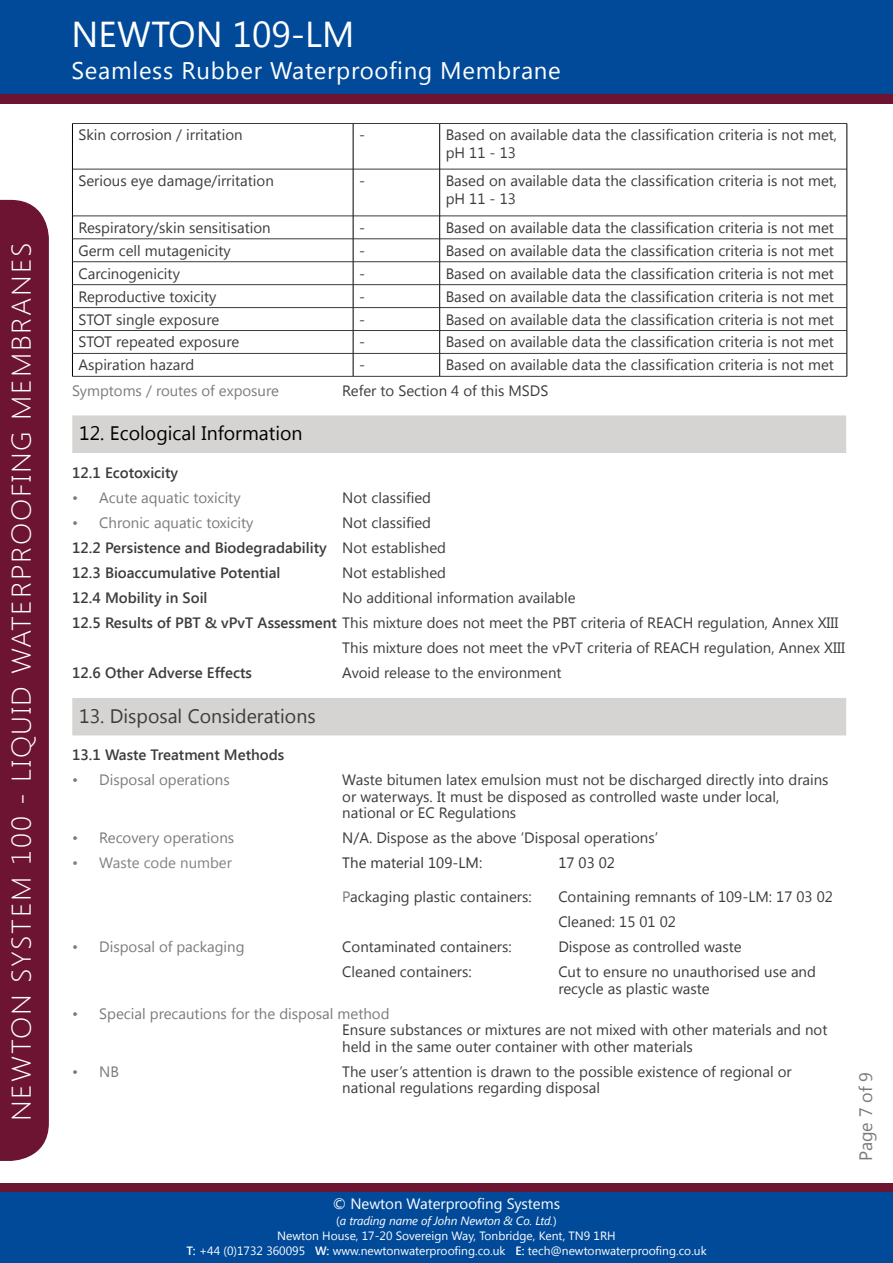
<style>
.page{position:relative;width:893px;height:1263px;background:#fff}
.page>*{position:absolute;margin:0;border:0;box-sizing:border-box;transform-origin:0 0}
.t1{font:36px "Segoe UI";color:#fff}
.t2{font:300 27px "Segoe UI";letter-spacing:.06em;color:#fff;scale:1.08 1}
.t3{font:24px "Segoe UI";letter-spacing:.03em;color:#fff}
.t4{font:19.5px "Segoe UI";color:#3c3c3b}
.t5{font:19.5px "Segoe UI";color:#000}
.t6{font:18px "Segoe UI";letter-spacing:-.01em;color:#7b7b7b}
.t7{font:15px/16.5px "Segoe UI";color:#3c3c3b}
.t8{font:600 15px/25px "Segoe UI";color:#3c3c3b}
.t9{font:15px "Segoe UI";color:#7b7b7b}
.t10{font:15px "Segoe UI";color:#fff}
.t11{font:15px "Segoe UI";color:#353535}
.t12{font:15px "Segoe UI";color:#828282}
.t13{font:12px/15.6px "Segoe UI";color:#fff;text-align:center}
.s1{font-weight:400}
.s2{font-weight:600}
.s3{color:#7b7b7b}
.s4{font-style:italic}
</style>
<div class="page">
<div style="left:0;top:200px;width:49px;height:961px;background:#6d1432"></div>
<div style="left:0;top:1191px;width:893px;height:72px;background:#014a99"></div>
<div style="left:0;top:1183px;width:893px;height:8px;background:#6d1432"></div>
<div style="left:0;top:0;width:893px;height:94px;background:#014a99"></div>
<div style="left:0;top:94px;width:893px;height:9px;background:#6d1432"></div>
<div style="left:72px;top:415px;width:774px;height:38px;background:#d5d4d3"></div>
<div style="left:72px;top:698px;width:774px;height:37px;background:#d5d4d3"></div>
<hr style="left:72px;top:123px;width:281px;height:1px;background:#3c3c3b">
<hr style="left:353px;top:123px;width:87px;height:1px;background:#3c3c3b">
<hr style="left:440px;top:123px;width:407px;height:1px;background:#3c3c3b">
<hr style="left:73px;top:169px;width:280px;height:1px;background:#3c3c3b">
<hr style="left:353px;top:169px;width:86px;height:1px;background:#3c3c3b">
<hr style="left:440px;top:169px;width:407px;height:1px;background:#3c3c3b">
<hr style="left:73px;top:216px;width:280px;height:1px;background:#3c3c3b">
<hr style="left:353px;top:216px;width:86px;height:1px;background:#3c3c3b">
<hr style="left:440px;top:216px;width:407px;height:1px;background:#3c3c3b">
<hr style="left:73px;top:239px;width:280px;height:1px;background:#3c3c3b">
<hr style="left:353px;top:239px;width:86px;height:1px;background:#3c3c3b">
<hr style="left:440px;top:239px;width:407px;height:1px;background:#3c3c3b">
<hr style="left:73px;top:261px;width:280px;height:1px;background:#3c3c3b">
<hr style="left:353px;top:261px;width:86px;height:1px;background:#3c3c3b">
<hr style="left:440px;top:261px;width:407px;height:1px;background:#3c3c3b">
<hr style="left:73px;top:284px;width:280px;height:1px;background:#3c3c3b">
<hr style="left:353px;top:284px;width:86px;height:1px;background:#3c3c3b">
<hr style="left:440px;top:284px;width:407px;height:1px;background:#3c3c3b">
<hr style="left:73px;top:307px;width:280px;height:1px;background:#3c3c3b">
<hr style="left:353px;top:307px;width:86px;height:1px;background:#3c3c3b">
<hr style="left:440px;top:307px;width:407px;height:1px;background:#3c3c3b">
<hr style="left:73px;top:330px;width:280px;height:1px;background:#3c3c3b">
<hr style="left:353px;top:330px;width:86px;height:1px;background:#3c3c3b">
<hr style="left:440px;top:330px;width:407px;height:1px;background:#3c3c3b">
<hr style="left:73px;top:353px;width:280px;height:1px;background:#3c3c3b">
<hr style="left:353px;top:353px;width:86px;height:1px;background:#3c3c3b">
<hr style="left:440px;top:353px;width:407px;height:1px;background:#3c3c3b">
<hr style="left:72px;top:376px;width:281px;height:1px;background:#3c3c3b">
<hr style="left:353px;top:376px;width:87px;height:1px;background:#3c3c3b">
<hr style="left:440px;top:376px;width:407px;height:1px;background:#3c3c3b">
<hr style="left:72px;top:124px;width:1px;height:45px;background:#000">
<hr style="left:353px;top:124px;width:1px;height:45px;background:#000">
<hr style="left:439px;top:124px;width:1px;height:45px;background:#000">
<hr style="left:847px;top:124px;width:1px;height:45px;background:#000">
<hr style="left:72px;top:169px;width:1px;height:47px;background:#000">
<hr style="left:353px;top:169px;width:1px;height:47px;background:#000">
<hr style="left:439px;top:169px;width:1px;height:47px;background:#000">
<hr style="left:847px;top:169px;width:1px;height:47px;background:#000">
<svg style="left:72px;top:216px;width:1px;height:160px"></svg>
<svg style="left:353px;top:216px;width:1px;height:160px"></svg>
<svg style="left:439px;top:216px;width:1px;height:160px"></svg>
<svg style="left:847px;top:216px;width:1px;height:160px"></svg>
<h2 class="t2" style="left:3px;top:1121px;width:815px;rotate:-90deg">NEWTON SYSTEM 100 - LIQUID WATERPROOFING MEMBRANES</h2>
<h1 class="t1" style="left:71px;top:9px;width:285px">NEWTON 109-LM</h1>
<h3 class="t3" style="left:71px;top:54px;width:491px">Seamless Rubber Waterproofing Membrane</h3>
<p class="t7" style="left:78px;top:126px;width:166px">Skin corrosion / irritation</p>
<p class="t7" style="left:359px;top:126px;width:7px">-</p>
<p class="t7" style="left:446px;top:125px;width:393px;line-height:18px">Based on available data the classification criteria is not met, pH 11 - 13</p>
<p class="t7" style="left:78px;top:172px;width:197px">Serious eye damage/irritation</p>
<p class="t7" style="left:359px;top:172px;width:7px">-</p>
<p class="t7" style="left:446px;top:171px;width:393px;line-height:18px">Based on available data the classification criteria is not met, pH 11 - 13</p>
<p class="t7" style="left:78px;top:219px;width:194px">Respiratory/skin sensitisation</p>
<p class="t7" style="left:359px;top:219px;width:7px">-</p>
<p class="t7" style="left:446px;top:219px;width:390px">Based on available data the classification criteria is not met</p>
<p class="t7" style="left:78px;top:241px;width:154px">Germ cell mutagenicity</p>
<p class="t7" style="left:359px;top:241px;width:7px">-</p>
<p class="t7" style="left:446px;top:241px;width:390px">Based on available data the classification criteria is not met</p>
<p class="t7" style="left:78px;top:264px;width:103px">Carcinogenicity</p>
<p class="t7" style="left:359px;top:264px;width:7px">-</p>
<p class="t7" style="left:446px;top:264px;width:390px">Based on available data the classification criteria is not met</p>
<p class="t7" style="left:78px;top:287px;width:140px">Reproductive toxicity</p>
<p class="t7" style="left:359px;top:287px;width:7px">-</p>
<p class="t7" style="left:446px;top:287px;width:390px">Based on available data the classification criteria is not met</p>
<p class="t7" style="left:78px;top:310px;width:142px">STOT single exposure</p>
<p class="t7" style="left:359px;top:310px;width:7px">-</p>
<p class="t7" style="left:446px;top:310px;width:390px">Based on available data the classification criteria is not met</p>
<p class="t7" style="left:78px;top:333px;width:162px">STOT repeated exposure</p>
<p class="t7" style="left:359px;top:333px;width:7px">-</p>
<p class="t7" style="left:446px;top:333px;width:390px">Based on available data the classification criteria is not met</p>
<p class="t7" style="left:78px;top:356px;width:117px">Aspiration hazard</p>
<p class="t7" style="left:359px;top:356px;width:7px">-</p>
<p class="t7" style="left:446px;top:356px;width:390px">Based on available data the classification criteria is not met</p>
<p class="t9" style="left:72px;top:380px;width:208px">Symptoms / routes of exposure</p>
<p class="t7" style="left:342px;top:381px;width:208px">Refer to Section 4 of this MSDS</p>
<h3 class="t5" style="left:79px;top:420px;width:225px">12. Ecological Information</h3>
<p class="t8" style="left:72px;top:459px;width:107px">12.1 Ecotoxicity</p>
<p class="t9" style="left:72px;top:487px;width:170px">• Acute aquatic toxicity</p>
<p class="t7" style="left:342px;top:489px;width:90px">Not classified</p>
<p class="t9" style="left:72px;top:512px;width:183px">• Chronic aquatic toxicity</p>
<p class="t8" style="left:72px;top:509px;width:375px;text-indent:270px"><span class="s1">Not classified<br></span>12.2 Persistence and Biodegradability <span class="s1">Not established<br></span>12.3 Bioaccumulative Potential</p>
<p class="t7" style="left:342px;top:564px;width:105px">Not established</p>
<p class="t8" style="left:72px;top:584px;width:137px">12.4 Mobility in Soil</p>
<p class="t7" style="left:342px;top:589px;width:235px">No additional information available</p>
<p class="t7" style="left:72px;top:614px;width:768px"><span class="s2">12.5 Results of PBT &amp; vPvT Assessment</span> This mixture does not meet the PBT criteria of REACH regulation, Annex XIII</p>
<p class="t7" style="left:342px;top:639px;width:504px">This mixture does not meet the vPvT criteria of REACH regulation, Annex XIII</p>
<p class="t8" style="left:72px;top:659px;width:181px">12.6 Other Adverse Effects</p>
<p class="t7" style="left:342px;top:664px;width:221px">Avoid release to the environment</p>
<h3 class="t4" style="left:79px;top:702px;width:238px">13. Disposal Considerations</h3>
<p class="t8" style="left:72px;top:742px;width:214px">13.1 Waste Treatment Methods</p>
<p class="t9" style="left:72px;top:770px;width:159px">• Disposal operations</p>
<p class="t7" style="left:342px;top:771px;width:488px">Waste bitumen latex emulsion must not be discharged directly into drains or waterways. It must be disposed as controlled waste under local, national or EC Regulations</p>
<p class="t9" style="left:72px;top:828px;width:163px">• Recovery operations</p>
<p class="t7" style="left:342px;top:829px;width:317px">N/A. Dispose as the above ‘Disposal operations’</p>
<p class="t12" style="left:72px;top:853px;width:161px">• Waste code number</p>
<p class="t11" style="left:342px;top:853px;width:141px">The material 109-LM:</p>
<p class="t11" style="left:558px;top:853px;width:58px">17 03 02</p>
<p class="t7" style="left:342px;top:888px;width:191px"><span class="s3">P</span>ackaging plastic containers:</p>
<p class="t7" style="left:558px;top:883px;width:276px;line-height:25px">Containing remnants of 109-LM: 17 03 02<br>Cleaned: 15 01 02</p>
<p class="t9" style="left:72px;top:936px;width:174px">• Disposal of packaging</p>
<p class="t7" style="left:342px;top:938px;width:171px">Contaminated containers:</p>
<p class="t7" style="left:558px;top:938px;width:185px">Dispose as controlled waste</p>
<p class="t7" style="left:342px;top:963px;width:131px">Cleaned containers:</p>
<p class="t7" style="left:558px;top:963px;width:259px">Cut to ensure no unauthorised use and recycle as plastic waste</p>
<p class="t9" style="left:72px;top:1003px;width:319px">• Special precautions for the disposal method</p>
<p class="t7" style="left:342px;top:1021px;width:487px">Ensure substances or mixtures are not mixed with other materials and not held in the same outer container with other materials</p>
<p class="t9" style="left:72px;top:1061px;width:48px">• NB</p>
<p class="t7" style="left:342px;top:1062px;width:451px">The user’s attention is drawn to the possible existence of regional or national regulations regarding disposal</p>
<p class="t6" style="left:853px;top:1161px;width:90px;rotate:-90deg">Page 7 of 9</p>
<p class="t10" style="left:333px;top:1193px;width:229px">© Newton Waterproofing Systems</p>
<p class="t13" style="left:277px;top:1212px;width:340px">(<span class="s4">a trading name of John Newton &amp; Co. Ltd.</span>)<br>Newton House, 17-20 Sovereign Way, Tonbridge, Kent, TN9 1RH</p>
<p class="t13" style="left:186px;top:1242px;width:522px"><span class="s2">T:</span> +44 (0)1732 360095 <span class="s2">W:</span> www.newtonwaterproofing.co.uk <span class="s2">E:</span> tech@newtonwaterproofing.co.uk</p>
</div>
